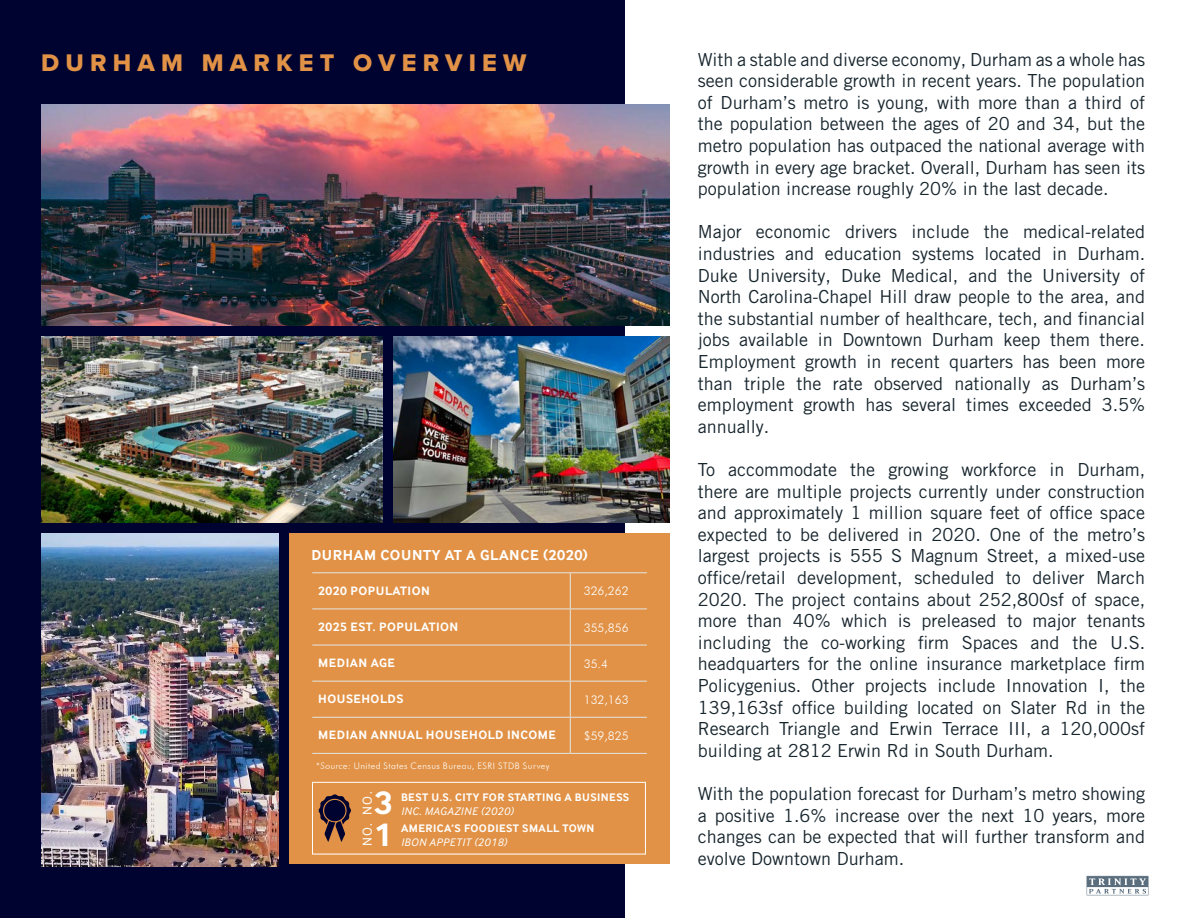
<style>
.page{position:relative;width:1188px;height:918px;background:#fff}
.page>*{position:absolute;margin:0;border:0;box-sizing:border-box;transform-origin:0 0}
.t1{font:700 33.9px "Inter Face";color:#fff}
.t2{font:24.9px "Proxima Nova Extrabld";letter-spacing:.25em;color:#e19246}
.t3{font:18px/21.6px "Trade Gothic LT Pro";color:#17252d;text-align:justify}
.t4{font:700 15px "Inter Face";letter-spacing:.04em;color:#fff}
.t5{font:13.5px "Inter Face";color:#fff}
.t6{font:700 12.6px "Inter Face";letter-spacing:.04em;color:#fff}
.t7{font:300 12px "Futura BT";color:#fff}
.t8{font:700 11.4px "Inter Face";letter-spacing:.04em;color:#fff}
.t9{font:italic 11.4px "Inter Face";letter-spacing:.04em;color:#fff}
.t10{font:300 9px "Futura BT";letter-spacing:.05em;color:#fff}
.s1{font-style:italic}
</style>
<div class="page">
<div style="left:0;top:0;width:624px;height:918px;background:#00032f"></div>
<img style="left:41px;top:105px;width:629px;height:221px">
<svg style="left:1087px;top:876px;width:61px;height:19px"></svg>
<div style="left:289px;top:534px;width:381px;height:330px;background:#e19246"></div>
<hr style="left:312px;top:572px;width:258px;height:1px;background:#e3e6e6">
<hr style="left:570px;top:572px;width:77px;height:1px;background:#e3e6e6">
<hr style="left:570px;top:573px;width:1px;height:36px;background:#e3e6e6">
<hr style="left:312px;top:609px;width:258px;height:1px;background:#e3e6e6">
<hr style="left:570px;top:609px;width:77px;height:1px;background:#e3e6e6">
<hr style="left:570px;top:609px;width:1px;height:36px;background:#e3e6e6">
<hr style="left:312px;top:645px;width:258px;height:1px;background:#e3e6e6">
<hr style="left:570px;top:645px;width:77px;height:1px;background:#e3e6e6">
<hr style="left:570px;top:645px;width:1px;height:36px;background:#e3e6e6">
<hr style="left:312px;top:681px;width:258px;height:1px;background:#e3e6e6">
<hr style="left:570px;top:681px;width:77px;height:1px;background:#e3e6e6">
<hr style="left:570px;top:682px;width:1px;height:35px;background:#e3e6e6">
<hr style="left:312px;top:717px;width:258px;height:1px;background:#e3e6e6">
<hr style="left:570px;top:717px;width:77px;height:1px;background:#e3e6e6">
<hr style="left:570px;top:718px;width:1px;height:35px;background:#e3e6e6">
<hr style="left:312px;top:753px;width:258px;height:1px;background:#e3e6e6">
<hr style="left:570px;top:753px;width:77px;height:1px;background:#e3e6e6">
<img style="left:41px;top:337px;width:341px;height:185px">
<img style="left:393px;top:337px;width:277px;height:185px">
<img style="left:41px;top:534px;width:238px;height:332px">
<div style="left:312px;top:782px;width:334px;height:72px;border:1px solid #fff"></div>
<svg style="left:318px;top:794px;width:33px;height:48px"></svg>
<p class="t2" style="left:41px;top:44px;width:487px">DURHAM MARKET OVERVIEW</p>
<p class="t4" style="left:311px;top:546px;width:278px">DURHAM COUNTY AT A GLANCE (2020)</p>
<p class="t6" style="left:318px;top:583px;width:113px">2020 POPULATION</p>
<p class="t7" style="left:584px;top:584px;width:46px">326,262</p>
<p class="t6" style="left:318px;top:619px;width:142px">2025 EST. POPULATION</p>
<p class="t7" style="left:584px;top:620px;width:46px">355,856</p>
<p class="t6" style="left:318px;top:655px;width:78px">MEDIAN AGE</p>
<p class="t7" style="left:584px;top:656px;width:26px">35.4</p>
<p class="t6" style="left:318px;top:692px;width:87px">HOUSEHOLDS</p>
<p class="t7" style="left:584px;top:692px;width:46px">132,163</p>
<p class="t6" style="left:318px;top:728px;width:239px">MEDIAN ANNUAL HOUSEHOLD INCOME</p>
<p class="t7" style="left:584px;top:728px;width:46px">$59,825</p>
<p class="t10" style="left:316px;top:760px;width:235px">*<span class="s1">Source:</span> United States Census Bureau, ESRI STDB Survey</p>
<p class="t5" style="left:360px;top:815px;width:24px;rotate:-90deg">NO.</p>
<p class="t1" style="left:374px;top:783px;width:20px">3</p>
<p class="t5" style="left:360px;top:846px;width:24px;rotate:-90deg">NO.</p>
<p class="t1" style="left:374px;top:815px;width:20px">1</p>
<p class="t8" style="left:401px;top:791px;width:230px">BEST U.S. CITY FOR STARTING A BUSINESS</p>
<p class="t9" style="left:401px;top:804px;width:114px">INC. MAGAZINE (2020)</p>
<p class="t8" style="left:401px;top:822px;width:195px">AMERICA’S FOODIEST SMALL TOWN</p>
<p class="t9" style="left:401px;top:836px;width:107px">IBON APPETIT (2018)</p>
<p class="t3" style="left:698px;top:48px;width:449px">With a stable and diverse economy, Durham as a whole has seen considerable growth in recent years. The population of Durham’s metro is young, with more than a third of the population between the ages of 20 and 34, but the metro population has outpaced the national average with growth in every age bracket. Overall, Durham has seen its population increase roughly 20% in the last decade.</p>
<p class="t3" style="left:698px;top:221px;width:449px">Major economic drivers include the medical-related industries and education systems located in Durham.<br>Duke University, Duke Medical, and the University of North Carolina-Chapel Hill draw people to the area, and the substantial number of healthcare, tech, and financial jobs available in Downtown Durham keep them there.<br>Employment growth in recent quarters has been more than triple the rate observed nationally as Durham’s employment growth has several times exceeded 3.5% annually.</p>
<p class="t3" style="left:698px;top:459px;width:449px">To accommodate the growing workforce in Durham, there are multiple projects currently under construction and approximately 1 million square feet of office space expected to be delivered in 2020. One of the metro’s largest projects is 555 S Magnum Street, a mixed-use office/retail development, scheduled to deliver March 2020. The project contains about 252,800sf of space, more than 40% which is preleased to major tenants including the co-working firm Spaces and the U.S. headquarters for the online insurance marketplace firm Policygenius. Other projects include Innovation I, the 139,163sf office building located on Slater Rd in the Research Triangle and Erwin Terrace III, a 120,000sf building at 2812 Erwin Rd in South Durham.</p>
<p class="t3" style="left:698px;top:783px;width:449px">With the population forecast for Durham’s metro showing a positive 1.6% increase over the next 10 years, more changes can be expected that will further transform and evolve Downtown Durham.</p>
</div>
